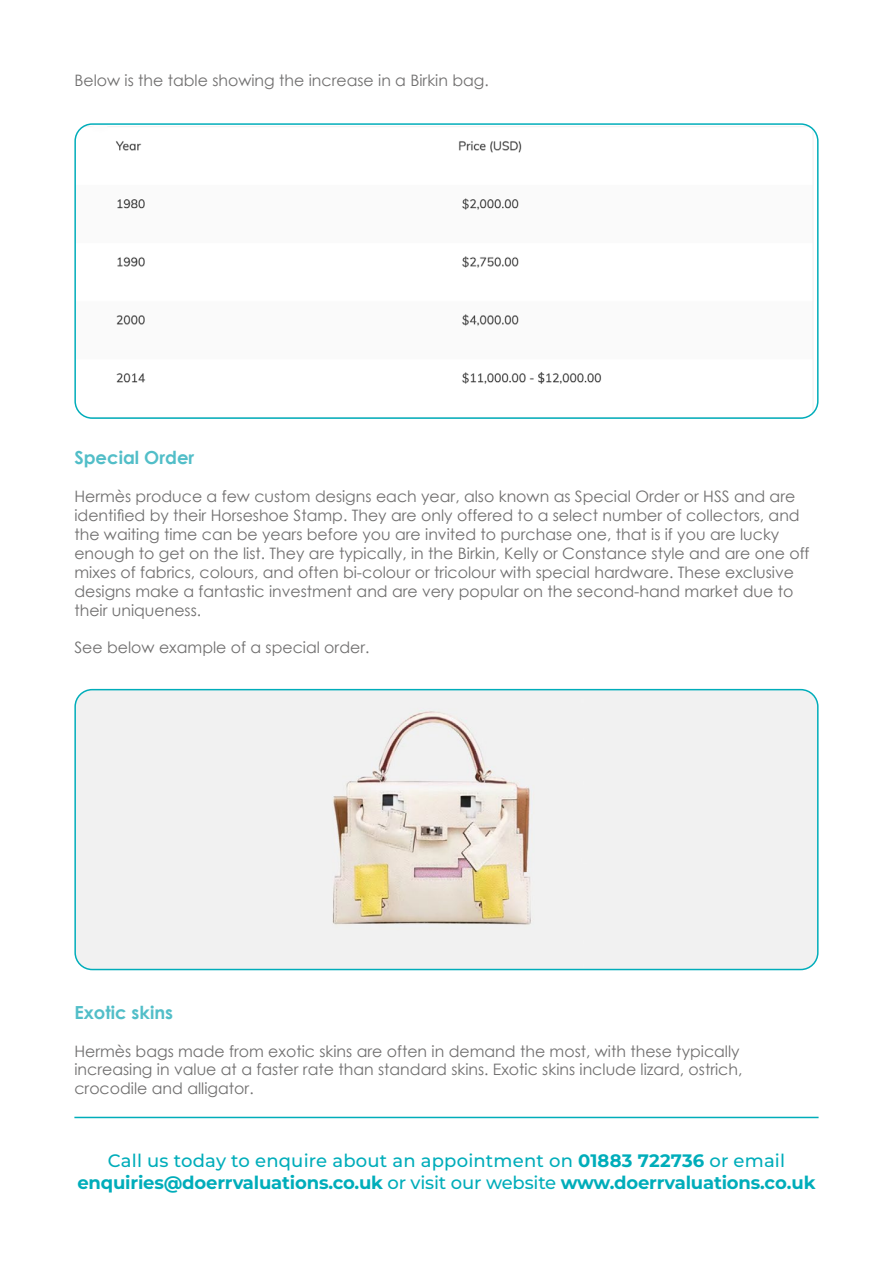
<style>
.page{position:relative;width:893px;height:1263px;background:#fff}
.page>*{position:absolute;margin:0;border:0;box-sizing:border-box;transform-origin:0 0}
.t1{font:100 18px/21.6px "Montserrat";letter-spacing:-.01em;color:#00adba;text-align:center}
.t2{font:700 18px "Century Gothic";color:#52bec8}
.t3{font:15.75px/18.9px "Century Gothic";color:#706f6f}
.s1{font-weight:500}
</style>
<div class="page">
<hr style="left:74px;top:1117px;width:745px;height:1px;background:#00adba">
<img style="left:77px;top:126px;width:739px;height:290px">
<div style="left:74px;top:123px;width:745px;height:296px;border:2px solid #00adba;border-radius:17px"></div>
<img style="left:77px;top:692px;width:739px;height:277px">
<div style="left:74px;top:689px;width:745px;height:281px;border:2px solid #00adba;border-radius:17px"></div>
<p class="t3" style="left:74px;top:71px;width:416px">Below is the table showing the increase in a Birkin bag.</p>
<p class="t2" style="left:74px;top:444px;width:121px">Special Order</p>
<p class="t3" style="left:74px;top:487px;width:737px">Hermès produce a few custom designs each year, also known as Special Order or HSS and are identified by their Horseshoe Stamp. They are only offered to a select number of collectors, and the waiting time can be years before you are invited to purchase one, that is if you are lucky enough to get on the list. They are typically, in the Birkin, Kelly or Constance style and are one off mixes of fabrics, colours, and often bi-colour or tricolour with special hardware. These exclusive designs make a fantastic investment and are very popular on the second-hand market due to their uniqueness.</p>
<p class="t3" style="left:74px;top:638px;width:297px">See below example of a special order.</p>
<p class="t2" style="left:74px;top:998px;width:100px">Exotic skins</p>
<p class="t3" style="left:74px;top:1041px;width:669px">Hermès bags made from exotic skins are often in demand the most, with these typically increasing in value at a faster rate than standard skins. Exotic skins include lizard, ostrich, crocodile and alligator.</p>
<p class="t1" style="left:77px;top:1149px;width:740px"><span class="s1">Call us today to enquire about an appointment on</span> 01883 722736 <span class="s1">or email </span>enquiries@doerrvaluations.co.uk <span class="s1">or visit our website</span> www.doerrvaluations.co.uk</p>
</div>
